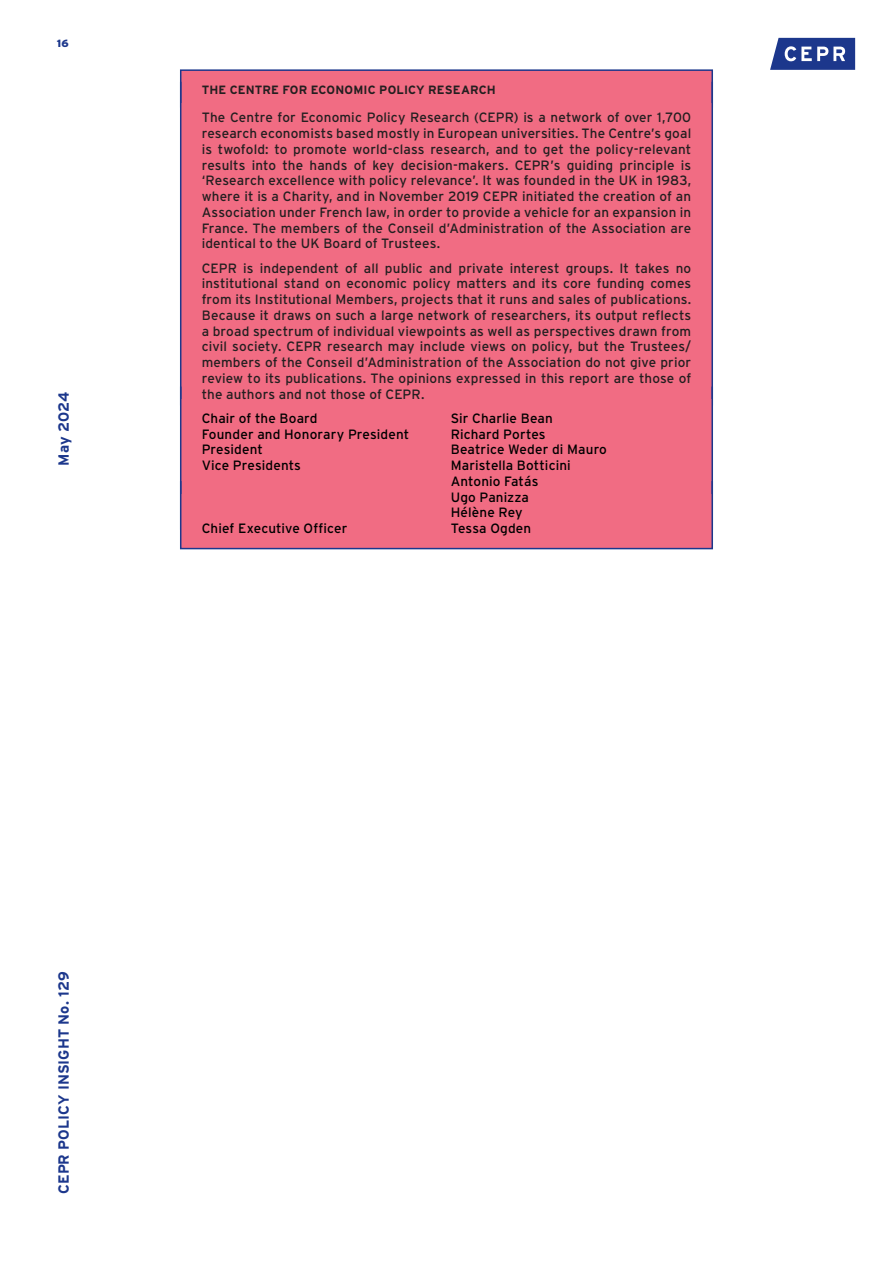
<style>
.page{position:relative;width:893px;height:1263px;background:#fff}
.page>*{position:absolute;margin:0;border:0;box-sizing:border-box;transform-origin:0 0}
.t1{font:700 14.7px "Interstate";color:#1c378c}
.t2{font:13.5px/15.8px "Interstate";letter-spacing:.01em;color:#231f20;text-align:justify}
.t3{font:13.5px/15.8px "Interstate";letter-spacing:.01em;color:#000}
.t4{font:700 12px "Interstate";letter-spacing:.01em;color:#231f20}
.t5{font:900 10.5px "Interstate";color:#1c378c}
</style>
<div class="page">
<svg style="left:770px;top:38px;width:85px;height:32px;background:#475da2"></svg>
<div style="left:181px;top:70px;width:531px;height:44px;background:#f16c83"></div>
<div style="left:180px;top:69px;width:533px;height:39px;border:2px solid #1c378c"></div>
<div style="left:181px;top:103px;width:531px;height:315px;background:#f16c83"></div>
<hr style="left:180px;top:82px;width:1px;height:324px;background:#1c378c">
<hr style="left:711px;top:82px;width:2px;height:324px;background:#1c378c">
<div style="left:181px;top:399px;width:531px;height:105px;background:#f16c83"></div>
<hr style="left:180px;top:387px;width:1px;height:143px;background:#1c378c">
<hr style="left:711px;top:387px;width:2px;height:143px;background:#1c378c">
<div style="left:181px;top:494px;width:531px;height:55px;background:#f16c83"></div>
<div style="left:180px;top:480px;width:533px;height:69px;border:2px solid #1c378c"></div>
<p class="t5" style="left:57px;top:37px;width:13px">16</p>
<p class="t1" style="left:55px;top:466px;width:75px;rotate:-90deg">May 2024</p>
<p class="t4" style="left:202px;top:83px;width:296px">THE CENTRE FOR ECONOMIC POLICY RESEARCH</p>
<p class="t2" style="left:202px;top:110px;width:491px">The Centre for Economic Policy Research (CEPR) is a network of over 1,700 research economists based mostly in European universities. The Centre’s goal is twofold: to promote world-class research, and to get the policy-relevant results into the hands of key decision-makers. CEPR’s guiding principle is ‘Research excellence with policy relevance’. It was founded in the UK in 1983, where it is a Charity, and in November 2019 CEPR initiated the creation of an Association under French law, in order to provide a vehicle for an expansion in France. The members of the Conseil d’Administration of the Association are identical to the UK Board of Trustees.</p>
<p class="t2" style="left:202px;top:260px;width:491px">CEPR is independent of all public and private interest groups. It takes no institutional stand on economic policy matters and its core funding comes from its Institutional Members, projects that it runs and sales of publications.<br>Because it draws on such a large network of researchers, its output reflects a broad spectrum of individual viewpoints as well as perspectives drawn from civil society. CEPR research may include views on policy, but the Trustees/ members of the Conseil d’Administration of the Association do not give prior review to its publications. The opinions expressed in this report are those of the authors and not those of CEPR.</p>
<p class="t3" style="left:202px;top:410px;width:117px">Chair of the Board</p>
<p class="t3" style="left:451px;top:410px;width:104px">Sir Charlie Bean</p>
<p class="t3" style="left:202px;top:426px;width:209px">Founder and Honorary President</p>
<p class="t3" style="left:451px;top:426px;width:96px">Richard Portes</p>
<p class="t3" style="left:202px;top:442px;width:63px">President</p>
<p class="t3" style="left:451px;top:442px;width:158px">Beatrice Weder di Mauro</p>
<p class="t3" style="left:202px;top:457px;width:101px">Vice Presidents</p>
<p class="t3" style="left:451px;top:457px;width:122px">Maristella Botticini<br>Antonio Fatás<br>Ugo Panizza<br>Hélène Rey</p>
<p class="t3" style="left:202px;top:520px;width:147px">Chief Executive Officer</p>
<p class="t3" style="left:451px;top:520px;width:82px">Tessa Ogden</p>
<p class="t1" style="left:55px;top:1194px;width:224px;rotate:-90deg">CEPR POLICY INSIGHT No. 129</p>
</div>
